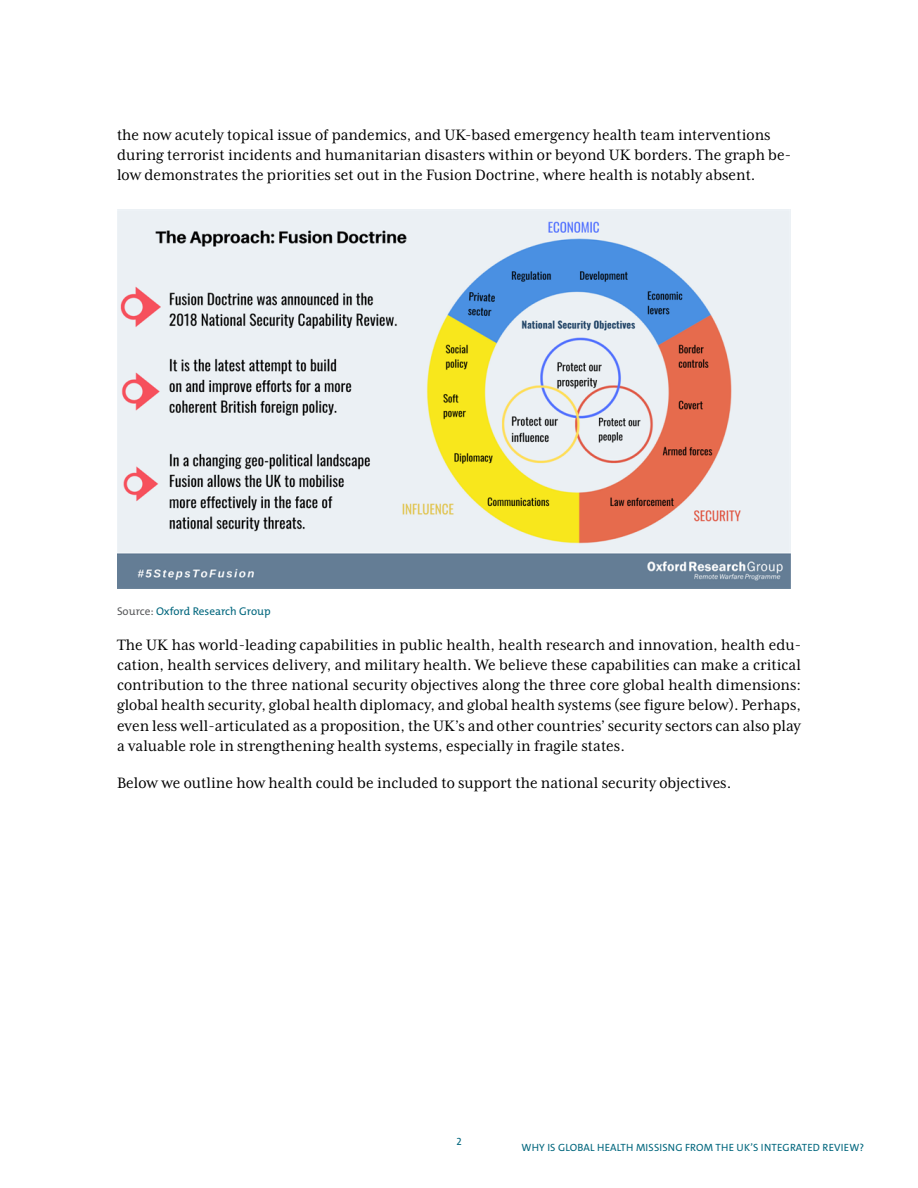
<style>
.page{position:relative;width:918px;height:1188px;background:#fff}
.page>*{position:absolute;margin:0;border:0;box-sizing:border-box;transform-origin:0 0}
.t1{font:17.25px/20.2px "Mrs Eaves XL Serif Nar OT";color:#000}
.t2{font:11.25px "The Mix C4 s";color:#00667d}
.t3{font:10.5px "The Mix C4 s";letter-spacing:.02em;color:#00667d}
.s1{color:#5a5b5d}
</style>
<div class="page">
<img style="left:117px;top:209px;width:673px;height:379px">
<p class="t1" style="left:117px;top:124px;width:676px">the now acutely topical issue of pandemics, and UK-based emergency health team interventions during terrorist incidents and humanitarian disasters within or beyond UK borders. The graph be&shy;low demonstrates the priorities set out in the Fusion Doctrine, where health is notably absent.</p>
<p class="t2" style="left:117px;top:604px;width:155px"><span class="s1">Source:</span> Oxford Research Group</p>
<p class="t1" style="left:117px;top:634px;width:686px;text-align:justify">The UK has world-leading capabilities in public health, health research and innovation, health edu&shy;cation, health services delivery, and military health. We believe these capabilities can make a critical contribution to the three national security objectives along the three core global health dimensions: global health security, global health diplomacy, and global health systems (see figure below). Perhaps, even less well-articulated as a proposition, the UK’s and other countries’ security sectors can also play a valuable role in strengthening health systems, especially in fragile states.</p>
<p class="t1" style="left:117px;top:772px;width:616px">Below we outline how health could be included to support the national security objectives.</p>
<p class="t3" style="left:456px;top:1134px;width:7px">2</p>
<p class="t3" style="left:522px;top:1141px;width:344px">WHY IS GLOBAL HEALTH MISSISNG FROM THE UK’S INTEGRATED REVIEW?</p>
</div>
